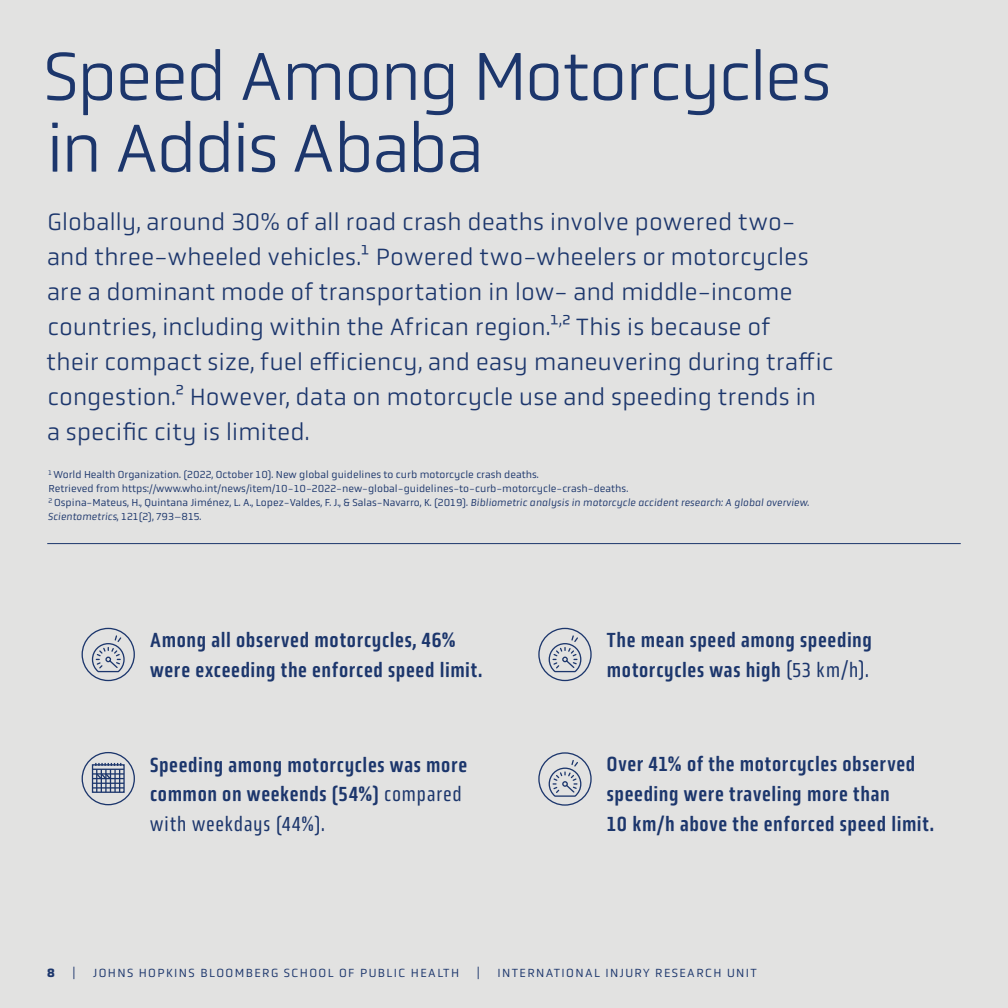
<style>
.page{position:relative;width:1008px;height:1008px;background:#e2e2e1}
.page>*{position:absolute;margin:0;border:0;box-sizing:border-box;transform-origin:0 0}
.t1{font:300 70px/71.8px "Obvia";letter-spacing:-.035em;color:#1c366c}
.t2{font:300 24.5px/35px "Obvia";color:#1c366c}
.t3{font:21px/29.8px "Obvia Condensed";letter-spacing:.03em;color:#1c366c}
.t4{font:12.25px "Obvia";letter-spacing:.115em;color:#1c366c}
.t5{font:700 12.25px "Obvia";color:#1c366c}
.t6{font:10.5px/14px "Obvia";color:#1c366c}
.s1{font-style:italic}
.s2{font-style:inherit}
</style>
<div class="page">
<hr style="left:47px;top:543px;width:914px;height:1px;background:#1c366c">
<svg style="left:91px;top:634px;width:34px;height:39px"></svg>
<div style="left:82px;top:628px;width:53px;height:53px;border:1px solid #1c366c;border-radius:50%"></div>
<div style="left:92px;top:764px;width:33px;height:29px;border:1px solid #1c366c"></div>
<hr style="left:93px;top:778px;width:31px;height:1px;background:#1c366c">
<hr style="left:93px;top:773px;width:31px;height:2px;background:#1c366c">
<hr style="left:93px;top:769px;width:31px;height:1px;background:#1c366c">
<hr style="left:93px;top:783px;width:31px;height:1px;background:#1c366c">
<hr style="left:93px;top:787px;width:31px;height:2px;background:#1c366c">
<svg style="left:95px;top:763px;width:26px;height:29px"></svg>
<div style="left:82px;top:752px;width:53px;height:53px;border:1px solid #1c366c;border-radius:50%"></div>
<svg style="left:548px;top:634px;width:34px;height:39px"></svg>
<div style="left:538px;top:628px;width:54px;height:53px;border:1px solid #1c366c;border-radius:50%"></div>
<svg style="left:548px;top:759px;width:34px;height:38px"></svg>
<div style="left:538px;top:752px;width:54px;height:54px;border:1px solid #1c366c;border-radius:50%"></div>
<h1 class="t1" style="left:43px;top:41px;width:790px">Speed Among Motorcycles in Addis Ababa</h1>
<p class="t2" style="left:47px;top:204px;width:788px">Globally, around 30% of all road crash deaths involve powered two&shy;and three-wheeled vehicles.1 Powered two-wheelers or motorcycles are a dominant mode of transportation in low- and middle-income countries, including within the African region.1<sup>,</sup>2 This is because of<br>their compact size, fuel efficiency, and easy maneuvering during traffic congestion.2 However, data on motorcycle use and speeding trends in a specific city is limited.</p>
<p class="t6" style="left:48px;top:467px;width:763px"><sup>1</sup> World Health Organization. (2022, October 10). New global guidelines to curb motorcycle crash deaths.<br>Retrieved from https://www.who.int/news/item/10-10-2022-new-global-guidelines-to-curb-motorcycle-crash-deaths.<br><sup>2</sup> Ospina-Mateus, H., Quintana Jiménez, L. A., Lopez-Valdes, F. J., &amp; Salas-Navarro, K. (2019). <span class="s1">Bibliometric analysis in motorcycle accident research: A global overview.<br>Scientometrics</span>, 121(2), 793–815.</p>
<h3 class="t3" style="left:150px;top:625px;width:333px">Among all observed motorcycles, 46% were exceeding the enforced speed limit.</h3>
<h3 class="t3" style="left:150px;top:750px;width:319px">Speeding among motorcycles was more common on weekends (54%) <span class="s2">compared with weekdays (44%).</span></h3>
<h3 class="t3" style="left:607px;top:625px;width:267px">The mean speed among speeding motorcycles was high <span class="s2">(53 km/h).</span></h3>
<h3 class="t3" style="left:607px;top:749px;width:328px">Over 41% of the motorcycles observed speeding were traveling more than<br>10 km/h above the enforced speed limit.</h3>
<p class="t5" style="left:47px;top:965px;width:9px">8</p>
<p class="t4" style="left:72px;top:966px;width:5px">|</p>
<p class="t4" style="left:93px;top:966px;width:368px">JOHNS HOPKINS BLOOMBERG SCHOOL OF PUBLIC HEALTH</p>
<p class="t4" style="left:477px;top:966px;width:5px">|</p>
<p class="t4" style="left:497px;top:966px;width:261px">INTERNATIONAL INJURY RESEARCH UNIT</p>
</div>
